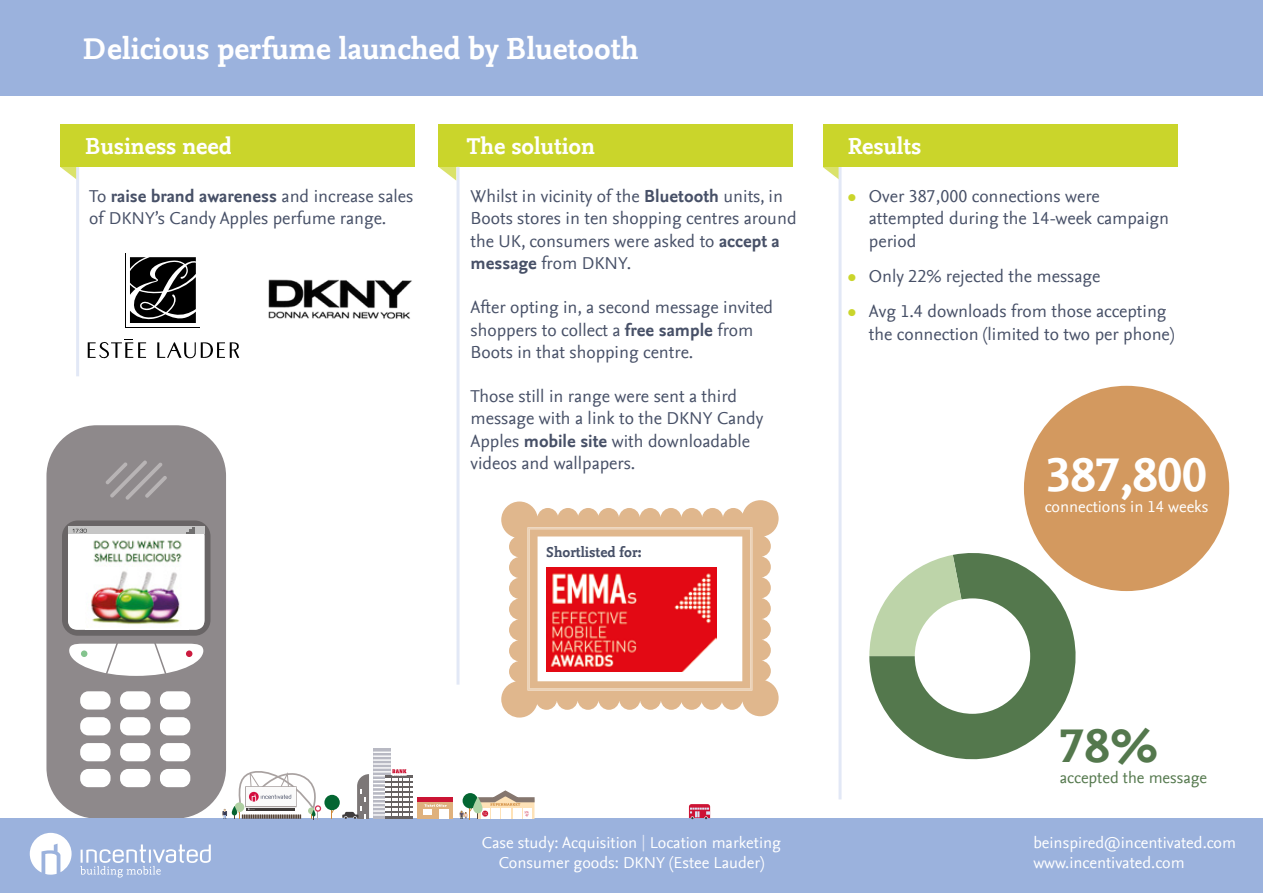
<style>
.page{position:relative;width:1263px;height:893px;background:#fff}
.page>*{position:absolute;margin:0;border:0;box-sizing:border-box;transform-origin:0 0}
.t1{font:700 49.5px "Nexus Mix TF";color:#fff}
.t2{font:700 49.5px "Nexus Mix TF";color:#54784d}
.t3{font:700 31.5px "Nexus Mix TF";color:#fff}
.t4{font:700 24px "Nexus Mix TF";color:#fff}
.t5{font:18px/22.5px "Nexus Sans TF";color:#475067}
.t6{font:16.5px/19.8px "Nexus Sans TF";color:#fff;text-align:center}
.t7{font:16.5px "Nexus Sans TF";color:#54784d}
.t8{font:700 15px "Nexus Mix TF";color:#475067}
.s1{font-weight:700}
.s2{font-family:"Nexus Mix TF";font-weight:700;font-size:19.5px;color:#cad52b}
.s3{color:#e2e8f6}
</style>
<div class="page">
<div style="left:46px;top:425px;width:180px;height:394px;background:#8e898b;border-radius:50px"></div>
<div style="left:80px;top:691px;width:31px;height:18px;background:#fff;border-radius:8px"></div>
<div style="left:80px;top:717px;width:31px;height:18px;background:#fff;border-radius:8px"></div>
<div style="left:80px;top:743px;width:31px;height:18px;background:#fff;border-radius:8px"></div>
<div style="left:80px;top:769px;width:31px;height:18px;background:#fff;border-radius:8px"></div>
<div style="left:120px;top:691px;width:30px;height:18px;background:#fff;border-radius:8px"></div>
<div style="left:120px;top:717px;width:30px;height:18px;background:#fff;border-radius:8px"></div>
<div style="left:120px;top:743px;width:30px;height:18px;background:#fff;border-radius:8px"></div>
<div style="left:120px;top:769px;width:30px;height:18px;background:#fff;border-radius:8px"></div>
<div style="left:160px;top:691px;width:30px;height:18px;background:#fff;border-radius:8px"></div>
<div style="left:160px;top:717px;width:30px;height:18px;background:#fff;border-radius:8px"></div>
<div style="left:160px;top:743px;width:30px;height:18px;background:#fff;border-radius:8px"></div>
<div style="left:160px;top:769px;width:30px;height:18px;background:#fff;border-radius:8px"></div>
<div style="left:62px;top:520px;width:149px;height:116px;border:6px solid #696566;border-radius:13px"></div>
<svg style="left:105px;top:460px;width:62px;height:40px"></svg>
<svg style="left:69px;top:643px;width:134px;height:33px"></svg>
<div style="left:81px;top:650px;width:6px;height:7px;background:#84c48e;border-radius:50%"></div>
<svg style="left:61px;top:167px;width:15px;height:12px"></svg>
<hr style="left:76px;top:146px;width:3px;height:230px;background:#e2e8f6">
<div style="left:61px;top:124px;width:354px;height:43px;background:#cad52b"></div>
<svg style="left:439px;top:167px;width:17px;height:14px"></svg>
<div style="left:439px;top:124px;width:354px;height:43px;background:#cad52b"></div>
<div style="left:0;top:0;width:1263px;height:96px;background:#9bb2dd"></div>
<div style="left:0;top:819px;width:1263px;height:74px;background:#9bb2dd"></div>
<svg style="left:30px;top:833px;width:42px;height:42px"></svg>
<svg style="left:80px;top:844px;width:131px;height:33px"></svg>
<svg style="left:331px;top:810px;width:3px;height:9px"></svg>
<div style="left:324px;top:795px;width:16px;height:15px;background:#046632;border-radius:50%"></div>
<svg style="left:223px;top:809px;width:5px;height:10px"></svg>
<svg style="left:373px;top:748px;width:18px;height:4px"></svg>
<svg style="left:342px;top:752px;width:71px;height:67px"></svg>
<svg style="left:689px;top:804px;width:21px;height:15px"></svg>
<div style="left:417px;top:797px;width:36px;height:22px;background:#dfb17d"></div>
<div style="left:417px;top:797px;width:36px;height:5px;background:#cb1434"></div>
<svg style="left:424px;top:804px;width:23px;height:3px"></svg>
<hr style="left:440px;top:809px;width:4px;height:10px;background:#fff">
<div style="left:444px;top:809px;width:5px;height:10px;background:#fff"></div>
<div style="left:423px;top:809px;width:9px;height:6px;background:#fff"></div>
<div style="left:315px;top:805px;width:6px;height:7px;border:1px solid #d33153;border-radius:50%"></div>
<svg style="left:232px;top:806px;width:5px;height:9px"></svg>
<svg style="left:460px;top:790px;width:80px;height:30px"></svg>
<svg style="left:234px;top:771px;width:86px;height:49px"></svg>
<svg style="left:823px;top:167px;width:15px;height:12px"></svg>
<hr style="left:838px;top:146px;width:3px;height:653px;background:#e2e8f6">
<div style="left:823px;top:124px;width:354px;height:43px;background:#cad52b"></div>
<hr style="left:456px;top:167px;width:3px;height:518px;background:#e2e8f6">
<svg style="left:501px;top:500px;width:278px;height:218px;fill:#e0b78d"></svg>
<svg style="left:527px;top:527px;width:225px;height:163px"></svg>
<svg style="left:130px;top:257px;width:66px;height:66px;background:#353535"></svg>
<svg style="left:88px;top:339px;width:58px;height:19px"></svg>
<svg style="left:157px;top:342px;width:82px;height:17px"></svg>
<svg style="left:869px;top:553px;width:206px;height:206px"></svg>
<div style="left:915px;top:598px;width:115px;height:116px;background:#fff;border-radius:50%"></div>
<div style="left:1024px;top:386px;width:205px;height:205px;background:#d3995f;border-radius:50%"></div>
<div style="left:68px;top:526px;width:136px;height:8px;background:#c6c6c6"></div>
<img style="left:68px;top:527px;width:136px;height:103px">
<img style="left:546px;top:567px;width:170px;height:105px">
<img style="left:268px;top:279px;width:144px;height:40px">
<h2 class="t3" style="left:83px;top:31px;width:557px">Delicious perfume launched by Bluetooth</h2>
<h3 class="t4" style="left:85px;top:132px;width:148px">Business need</h3>
<p class="t5" style="left:89px;top:185px;width:326px">To <span class="s1">raise brand awareness</span> and increase sales of DKNY’s Candy Apples perfume range.</p>
<h3 class="t4" style="left:466px;top:132px;width:130px">The solution</h3>
<p class="t5" style="left:471px;top:185px;width:327px">Whilst in vicinity of the <span class="s1">Bluetooth</span> units, in Boots stores in ten shopping centres around the UK, consumers were asked to <span class="s1">accept a message</span> from DKNY.</p>
<p class="t5" style="left:471px;top:296px;width:304px">After opting in, a second message invited shoppers to collect a <span class="s1">free sample</span> from<br>Boots in that shopping centre.</p>
<p class="t5" style="left:471px;top:385px;width:294px">Those still in range were sent a third message with a link to the DKNY Candy Apples <span class="s1">mobile site</span> with downloadable videos and wallpapers.</p>
<p class="t8" style="left:545px;top:543px;width:98px">Shortlisted for:</p>
<h3 class="t4" style="left:848px;top:132px;width:75px">Results</h3>
<p class="t5" style="left:869px;top:185px;width:302px;text-indent:-21px"><span class="s2">•</span> Over 387,000 connections were attempted during the 14-week campaign period</p>
<p class="t5" style="left:848px;top:265px;width:254px"><span class="s2">•</span> Only 22% rejected the message</p>
<p class="t5" style="left:869px;top:300px;width:307px;text-indent:-21px"><span class="s2">•</span> Avg 1.4 downloads from those accepting the connection (limited to two per phone)</p>
<h1 class="t1" style="left:1046px;top:446px;width:162px">387,800</h1>
<p class="t6" style="left:1045px;top:496px;width:165px">connections in 14 weeks</p>
<p class="t6" style="left:482px;top:833px;width:301px">Case study: Acquisition <span class="s3">|</span> Location marketing<br>Consumer goods: DKNY (Estee Lauder)</p>
<h1 class="t2" style="left:1060px;top:717px;width:100px">78%</h1>
<p class="t7" style="left:1060px;top:768px;width:149px">accepted the message</p>
<p class="t6" style="left:1033px;top:833px;width:204px;text-align:left">beinspired@incentivated.com www.incentivated.com</p>
</div>
